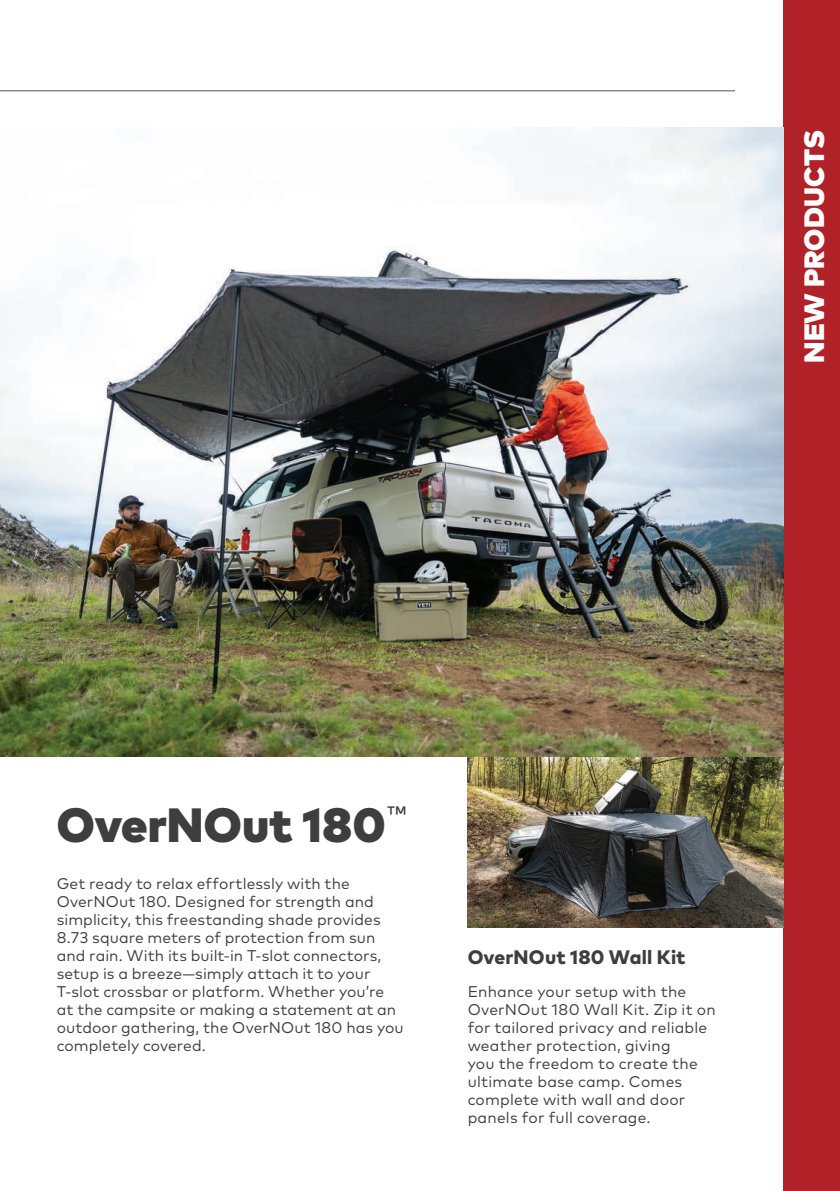
<style>
.page{position:relative;width:840px;height:1191px;background:#fff}
.page>*{position:absolute;margin:0;border:0;box-sizing:border-box;transform-origin:0 0}
.t1{font:900 48px "Mark OT";letter-spacing:-.005em;color:#3e3e3f}
.t2{font:900 28px "Mark OT";letter-spacing:.005em;color:#fff}
.t3{font:800 19.6px "Mark OT";letter-spacing:.01em;color:#3e3e3f}
.t4{font:15.6px/18px "Mark OT";letter-spacing:.005em;color:#3e3e3f}
</style>
<div class="page">
<div style="left:782px;top:0;width:57px;height:1191px;background:#b02128"></div>
<hr style="left:0;top:90px;width:734px;height:1px;background:#525759">
<img style="left:467px;top:756px;width:315px;height:171px">
<img style="left:0;top:128px;width:782px;height:628px">
<h2 class="t2" style="left:795px;top:363px;width:234px;rotate:-90deg">NEW PRODUCTS</h2>
<h1 class="t1" style="left:57px;top:793px;width:351px">OverNOut 180<sup>™</sup></h1>
<p class="t4" style="left:57px;top:874px;width:348px">Get ready to relax effortlessly with the OverNOut 180. Designed for strength and simplicity, this freestanding shade provides 8.73 square meters of protection from sun and rain. With its built-in T-slot connectors, setup is a breeze—simply attach it to your T-slot crossbar or platform. Whether you’re at the campsite or making a statement at an outdoor gathering, the OverNOut 180 has you completely covered.</p>
<p class="t3" style="left:467px;top:944px;width:219px">OverNOut 180 Wall Kit</p>
<p class="t4" style="left:467px;top:982px;width:249px">Enhance your setup with the<br>OverNOut 180 Wall Kit. Zip it on for tailored privacy and reliable weather protection, giving<br>you the freedom to create the ultimate base camp. Comes complete with wall and door panels for full coverage.</p>
</div>
